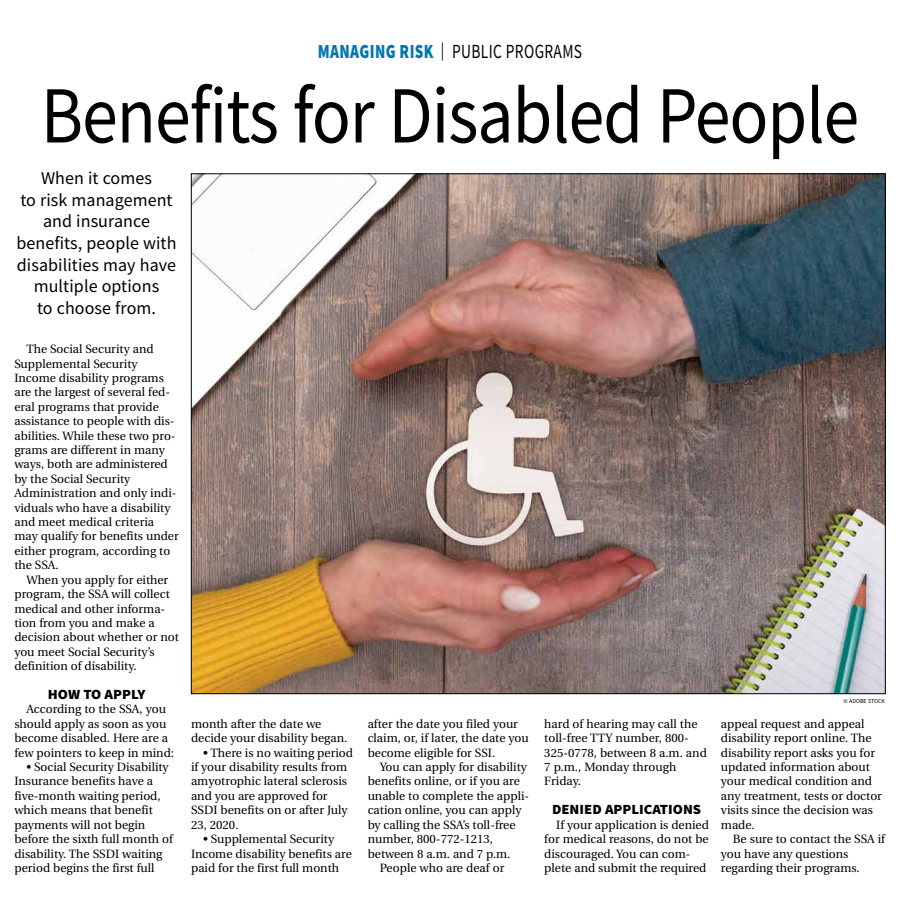
<style>
.page{position:relative;width:900px;height:908px;background:#fff}
.page>*{position:absolute;margin:0;border:0;box-sizing:border-box;transform-origin:0 0}
.t1{font:81px "Source Sans Pro";letter-spacing:-.015em;color:#000;scale:.89 1}
.t2{font:20px "Source Sans Pro";letter-spacing:.025em;color:#000;scale:.77 1}
.t3{font:18px/21.6px "Source Sans Pro";letter-spacing:.005em;color:#000;text-align:center}
.t4{font:900 14px "Source Sans Pro";color:#000;scale:1.05 1}
.t5{font:12px/14.4px "Utopia";color:#000}
.t6{font:6px "Source Sans Pro";color:#000}
.s1{font-weight:900;color:#0077b1}
.s2{font-size:18px}
</style>
<div class="page">
<img style="left:193px;top:175px;width:691px;height:516px">
<h2 class="t2" style="left:318px;top:39px;width:345px"><span class="s1">MANAGING RISK</span> <span class="s2">|</span> PUBLIC PROGRAMS</h2>
<h1 class="t1" style="left:41px;top:64px;width:921px">Benefits for Disabled People</h1>
<h3 class="t3" style="left:17px;top:167px;width:162px">When it comes<br>to risk management and insurance benefits, people with disabilities may have multiple options<br>to choose from.</h3>
<p class="t5" style="left:14px;top:342px;width:166px;text-indent:12px">The Social Security and<br>Supplemental Security<br>Income disability programs are the largest of several fed&shy;eral programs that provide assistance to people with dis&shy;abilities. While these two pro&shy;grams are different in many ways, both are administered by the Social Security<br>Administration and only indi&shy;viduals who have a disability and meet medical criteria may qualify for benefits under either program, according to the SSA.</p>
<p class="t5" style="left:14px;top:572px;width:166px;text-indent:12px">When you apply for either program, the SSA will collect medical and other informa&shy;tion from you and make a decision about whether or not you meet Social Security’s definition of disability.</p>
<p class="t4" style="left:48px;top:684px;width:95px">HOW TO APPLY</p>
<p class="t5" style="left:14px;top:702px;width:161px;text-indent:12px">According to the SSA, you should apply as soon as you become disabled. Here are a few pointers to keep in mind:</p>
<p class="t5" style="left:14px;top:759px;width:160px;text-indent:12px">• Social Security Disability<br>Insurance benefits have a five-month waiting period, which means that benefit payments will not begin before the sixth full month of disability. The SSDI waiting period begins the first full</p>
<p class="t5" style="left:191px;top:716px;width:158px">month after the date we decide your disability began.</p>
<p class="t5" style="left:191px;top:745px;width:163px;text-indent:12px">• There is no waiting period if your disability results from amyotrophic lateral sclerosis and you are approved for<br>SSDI benefits on or after July<br>23, 2020.</p>
<p class="t5" style="left:191px;top:831px;width:162px;text-indent:12px">• Supplemental Security<br>Income disability benefits are paid for the first full month</p>
<p class="t5" style="left:368px;top:716px;width:163px">after the date you filed your claim, or, if later, the date you become eligible for SSI.</p>
<p class="t5" style="left:380px;top:759px;width:149px">You can apply for disability</p>
<p class="t5" style="left:368px;top:774px;width:154px">benefits online, or if you are</p>
<p class="t5" style="left:368px;top:788px;width:163px">unable to complete the appli-</p>
<p class="t5" style="left:368px;top:803px;width:155px">cation online, you can apply</p>
<p class="t5" style="left:368px;top:817px;width:149px">by calling the SSA’s toll-free</p>
<p class="t5" style="left:368px;top:831px;width:127px">number, 800-772-1213,</p>
<p class="t5" style="left:368px;top:846px;width:144px">between 8 a.m. and 7 p.m.</p>
<p class="t5" style="left:380px;top:860px;width:126px">People who are deaf or</p>
<p class="t5" style="left:544px;top:716px;width:164px">hard of hearing may call the toll-free TTY number, 800-<br>325-0778, between 8 a.m. and<br>7 p.m., Monday through<br>Friday.</p>
<p class="t4" style="left:552px;top:799px;width:144px">DENIED APPLICATIONS</p>
<p class="t5" style="left:544px;top:817px;width:166px;text-indent:12px">If your application is denied for medical reasons, do not be discouraged. You can com&shy;plete and submit the required</p>
<p class="t6" style="left:844px;top:697px;width:43px">© ADOBE STOCK</p>
<p class="t5" style="left:721px;top:716px;width:163px">appeal request and appeal disability report online. The disability report asks you for updated information about your medical condition and any treatment, tests or doctor visits since the decision was made.</p>
<p class="t5" style="left:721px;top:831px;width:166px;text-indent:12px">Be sure to contact the SSA if you have any questions regarding their programs.</p>
</div>
